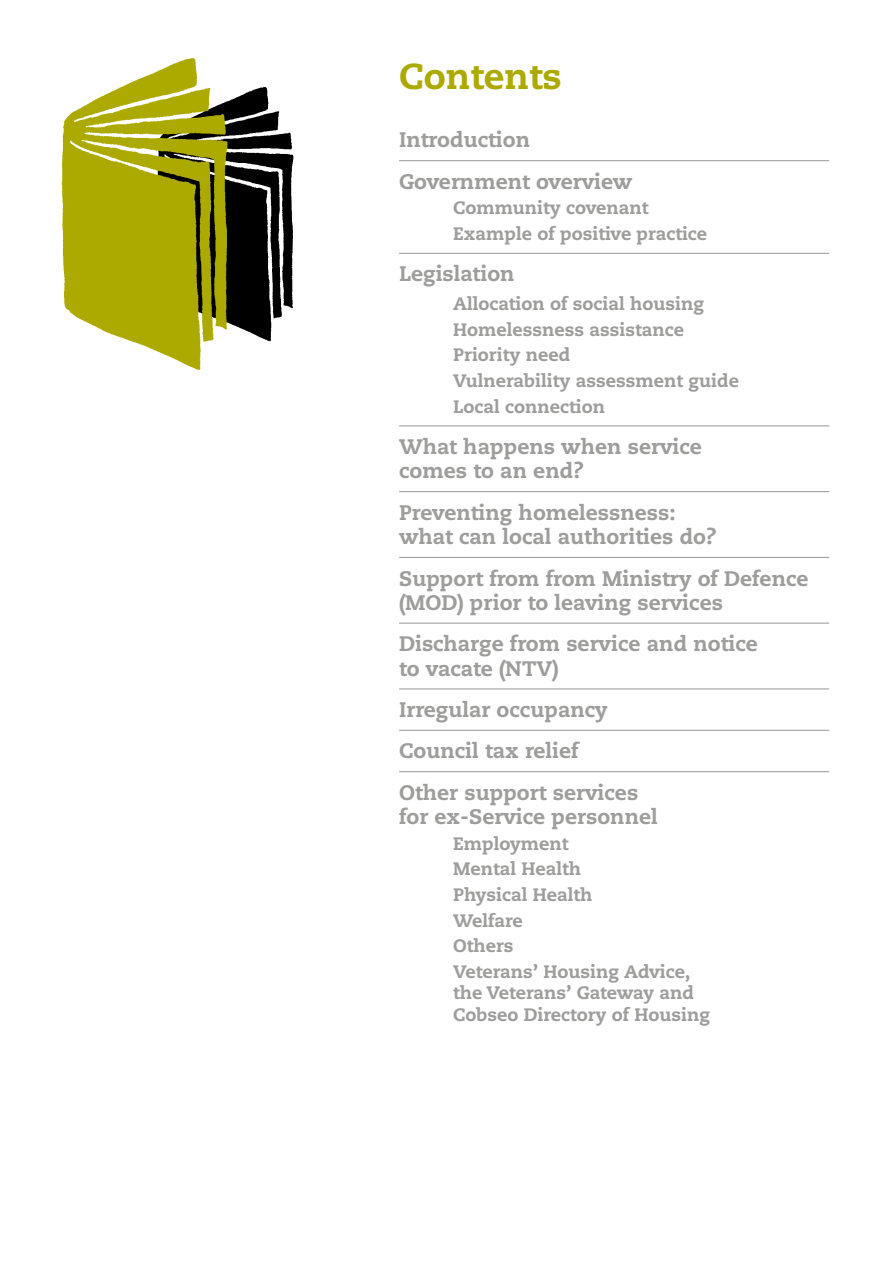
<style>
.page{position:relative;width:893px;height:1263px;background:#fff}
.page>*{position:absolute;margin:0;border:0;box-sizing:border-box;transform-origin:0 0}
.t1{font:800 36px "Caecilia LT Std";color:#acaa00}
.t2{font:800 21px/24.5px "Caecilia LT Std";color:#9d9d9c}
.t3{font:800 18px/25.7px "Caecilia LT Std";color:#9d9d9c}
</style>
<div class="page">
<img style="left:232px;top:87px;width:62px;height:255px">
<img style="left:61px;top:58px;width:171px;height:312px">
<hr style="left:399px;top:160px;width:430px;height:1px;background:#9d9d9c">
<hr style="left:399px;top:253px;width:430px;height:1px;background:#9d9d9c">
<hr style="left:399px;top:425px;width:430px;height:1px;background:#9d9d9c">
<hr style="left:399px;top:491px;width:430px;height:1px;background:#9d9d9c">
<hr style="left:399px;top:557px;width:430px;height:1px;background:#9d9d9c">
<hr style="left:399px;top:623px;width:430px;height:1px;background:#9d9d9c">
<hr style="left:399px;top:688px;width:430px;height:1px;background:#9d9d9c">
<hr style="left:399px;top:730px;width:430px;height:1px;background:#9d9d9c">
<hr style="left:399px;top:771px;width:430px;height:1px;background:#9d9d9c">
<h1 class="t1" style="left:399px;top:54px;width:164px">Contents</h1>
<p class="t2" style="left:399px;top:119px;width:235px;line-height:41.4px">Introduction<br>Government overview</p>
<p class="t3" style="left:453px;top:195px;width:256px">Community covenant<br>Example of positive practice</p>
<p class="t2" style="left:399px;top:262px;width:117px">Legislation</p>
<p class="t3" style="left:453px;top:291px;width:288px">Allocation of social housing<br>Homelessness assistance<br>Priority need<br>Vulnerability assessment guide<br>Local connection</p>
<p class="t2" style="left:399px;top:434px;width:304px">What happens when service comes to an end?</p>
<p class="t2" style="left:399px;top:500px;width:319px">Preventing homelessness: what can local authorities do?</p>
<p class="t2" style="left:399px;top:566px;width:411px">Support from from Ministry of Defence (MOD) prior to leaving services</p>
<p class="t2" style="left:399px;top:632px;width:360px">Discharge from service and notice to vacate (NTV)</p>
<p class="t2" style="left:399px;top:689px;width:241px;line-height:41.4px">Irregular occupancy<br>Council tax relief<br>Other support services</p>
<p class="t2" style="left:399px;top:805px;width:260px">for ex-Service personnel</p>
<p class="t3" style="left:453px;top:831px;width:239px">Employment<br>Mental Health<br>Physical Health<br>Welfare<br>Others<br>Veterans’ Housing Advice,</p>
<p class="t3" style="left:453px;top:982px;width:258px;line-height:21.3px">the Veterans’ Gateway and<br>Cobseo Directory of Housing</p>
</div>
